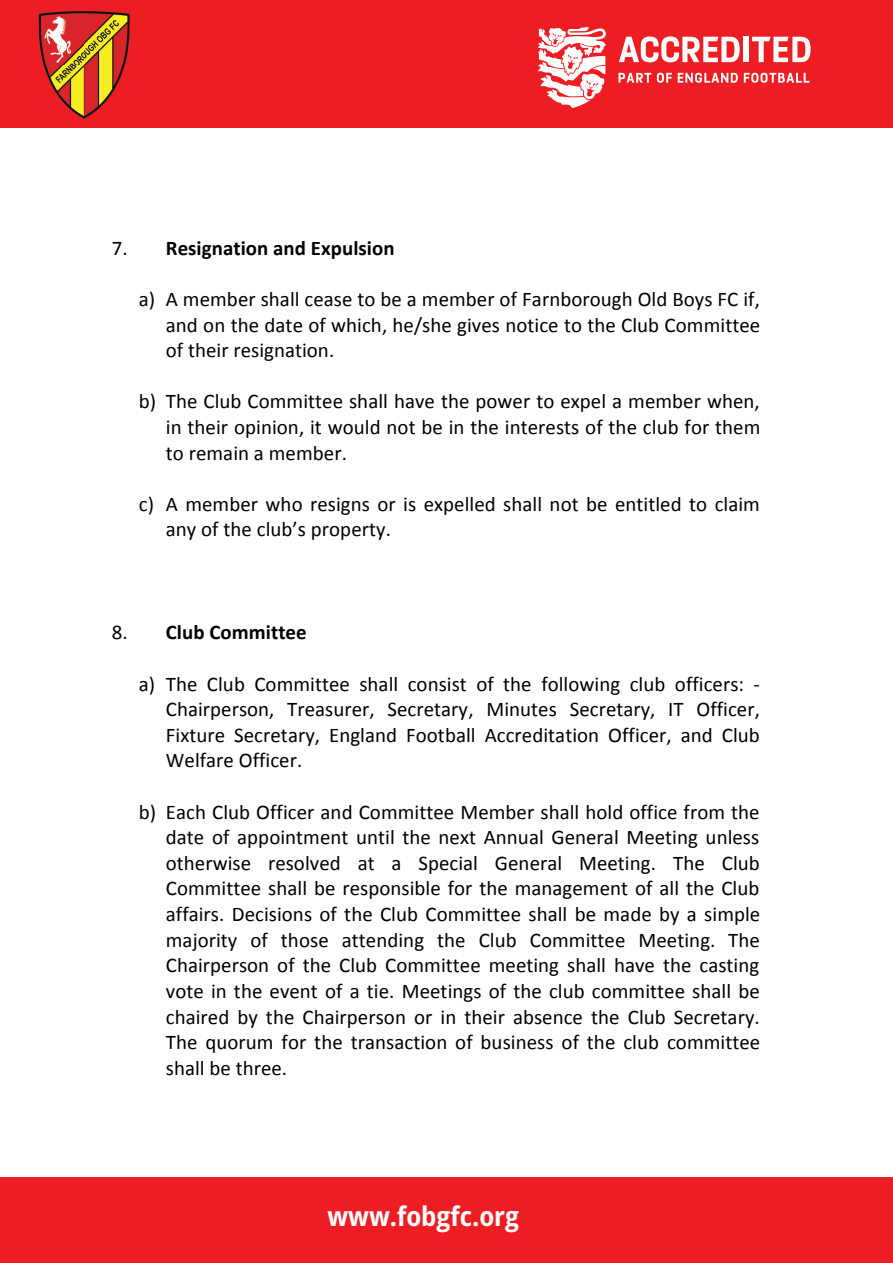
<style>
.page{position:relative;width:893px;height:1263px;background:#fff}
.page>*{position:absolute;margin:0;border:0;box-sizing:border-box;transform-origin:0 0}
.t1{font:700 semi-condensed 27px "Open Sans";color:#fff}
.t2{font:20.85px/25.7px "Calibri";letter-spacing:.005em;color:#000;text-align:justify}
.t3{font:700 20.85px "Calibri";letter-spacing:.005em;color:#000}
.s1{font-weight:400}
</style>
<div class="page">
<div style="left:0;top:0;width:893px;height:128px;background:#ee1d23"></div>
<div style="left:0;top:1178px;width:893px;height:85px;background:#ee1d23"></div>
<img style="left:39px;top:11px;width:91px;height:108px">
<div style="left:743px;top:37px;width:5px;height:25px;background:#fff"></div>
<svg style="left:619px;top:36px;width:121px;height:26px"></svg>
<svg style="left:752px;top:37px;width:58px;height:25px"></svg>
<svg style="left:538px;top:27px;width:68px;height:81px"></svg>
<svg style="left:618px;top:73px;width:33px;height:10px"></svg>
<svg style="left:657px;top:73px;width:15px;height:10px"></svg>
<svg style="left:678px;top:73px;width:60px;height:10px"></svg>
<svg style="left:744px;top:73px;width:65px;height:10px"></svg>
<p class="t3" style="left:112px;top:234px;width:284px"><span class="s1">7.</span> Resignation and Expulsion</p>
<p class="t2" style="left:166px;top:286px;width:596px;text-indent:-27px">a) A member shall cease to be a member of Farnborough Old Boys FC if, and on the date of which, he/she gives notice to the Club Committee of their resignation.</p>
<p class="t2" style="left:166px;top:389px;width:596px;text-indent:-27px">b) The Club Committee shall have the power to expel a member when, in their opinion, it would not be in the interests of the club for them to remain a member.</p>
<p class="t2" style="left:166px;top:491px;width:596px;text-indent:-27px">c) A member who resigns or is expelled shall not be entitled to claim any of the club’s property.</p>
<p class="t3" style="left:112px;top:619px;width:196px"><span class="s1">8.</span> Club Committee</p>
<p class="t2" style="left:166px;top:671px;width:596px;text-indent:-27px">a) The Club Committee shall consist of the following club officers: - Chairperson, Treasurer, Secretary, Minutes Secretary, IT Officer, Fixture Secretary, England Football Accreditation Officer, and Club Welfare Officer.</p>
<p class="t2" style="left:166px;top:799px;width:596px;text-indent:-27px">b) Each Club Officer and Committee Member shall hold office from the date of appointment until the next Annual General Meeting unless otherwise resolved at a Special General Meeting. The Club Committee shall be responsible for the management of all the Club affairs. Decisions of the Club Committee shall be made by a simple majority of those attending the Club Committee Meeting. The Chairperson of the Club Committee meeting shall have the casting vote in the event of a tie. Meetings of the club committee shall be chaired by the Chairperson or in their absence the Club Secretary.<br>The quorum for the transaction of business of the club committee shall be three.</p>
<p class="t1" style="left:327px;top:1197px;width:193px">www.fobgfc.org</p>
</div>
